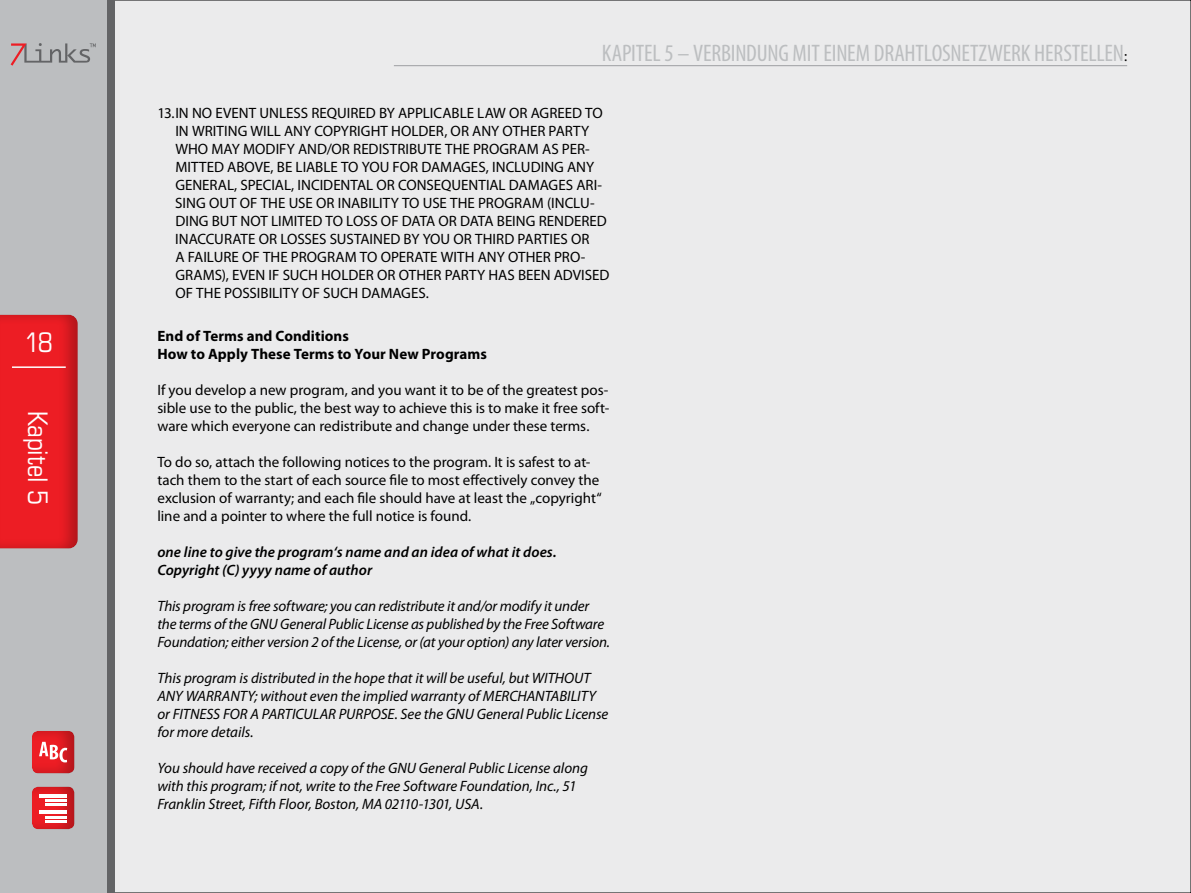
<style>
.page{position:relative;width:1191px;height:893px;background:#ebebec}
.page>*{position:absolute;margin:0;border:0;box-sizing:border-box;transform-origin:0 0}
.t1{font:condensed 27px "Eurostile";letter-spacing:-.01em;color:#fff}
.t2{font:condensed 24px "Myriad Pro";letter-spacing:-.005em;color:#bcbec0}
.t3{font:15px/18px "Myriad Pro";color:#000}
.t4{font:italic 15px/18px "Myriad Pro";letter-spacing:-.005em;color:#000}
.t5{font:italic 600 15px/18px "Myriad Pro";letter-spacing:.005em;color:#000}
.t6{font:700 15px/18px "Myriad Pro";letter-spacing:.005em;color:#000}
</style>
<div class="page">
<div style="left:34px;top:0;width:81px;height:893px;background:#636466"></div>
<div style="left:0;top:0;width:106px;height:893px;background:#bcbec0"></div>
<svg style="left:11px;top:43px;width:85px;height:23px"></svg>
<div style="left:0;top:315px;width:81px;height:235px;background:#000;opacity:.25"></div>
<hr style="left:12px;top:366px;width:54px;height:2px;background:#fff">
<div style="left:31px;top:730px;width:46px;height:45px;background:#000;opacity:.25"></div>
<svg style="left:39px;top:742px;width:28px;height:20px"></svg>
<div style="left:31px;top:786px;width:46px;height:43px;background:#000;opacity:.25"></div>
<hr style="left:39px;top:794px;width:28px;height:3px;background:#fff">
<hr style="left:39px;top:811px;width:28px;height:3px;background:#fff">
<hr style="left:45px;top:799px;width:22px;height:2px;background:#fff">
<hr style="left:45px;top:816px;width:22px;height:2px;background:#fff">
<hr style="left:45px;top:803px;width:22px;height:2px;background:#fff">
<hr style="left:45px;top:820px;width:22px;height:2px;background:#fff">
<hr style="left:394px;top:65px;width:733px;height:1px;background:#9d9fa2">
<h1 class="t1" style="left:25px;top:326px;width:29px">18</h1>
<h1 class="t1" style="left:54px;top:410px;width:96px;rotate:90deg">Kapitel 5</h1>
<h2 class="t2" style="left:602px;top:38px;width:20px">KAPITEL</h2>
<h2 class="t2" style="left:664px;top:38px;width:77px">5 – VERBINDUNG</h2>
<h2 class="t2" style="left:792px;top:38px;width:41px">MIT EINEM</h2>
<h2 class="t2" style="left:874px;top:38px;width:11px">DRAHTLOSNETZ</h2>
<h2 class="t2" style="left:987px;top:38px;width:57px">WERK HERSTELLEN</h2>
<p class="t3" style="left:1124px;top:47px;width:5px">:</p>
<p class="t3" style="left:157px;top:103px;width:26px">13.INN</p>
<p class="t3" style="left:202px;top:103px;width:38px">O EVENTUNLESS</p>
<p class="t3" style="left:311px;top:103px;width:156px">REQUI RED BY APPLICABLELA</p>
<p class="t3" style="left:493px;top:103px;width:73px">WOR AGREEDT</p>
<p class="t3" style="left:592px;top:103px;width:12px">O</p>
<p class="t3" style="left:175px;top:121px;width:45px">IN WRITING</p>
<p class="t3" style="left:250px;top:121px;width:20px">WILLAN</p>
<p class="t3" style="left:303px;top:121px;width:287px">Y COPYRIGHT HOLDER, OR ANY OTHER PARTY</p>
<p class="t3" style="left:175px;top:139px;width:129px">WHO MAY MODI FY AND</p>
<p class="t3" style="left:327px;top:139px;width:43px">/OR REDIST</p>
<p class="t3" style="left:397px;top:139px;width:28px">RIBUTET</p>
<p class="t3" style="left:453px;top:139px;width:139px">HE PROGRAM AS PER-</p>
<p class="t3" style="left:175px;top:157px;width:20px">MITTEDA</p>
<p class="t3" style="left:236px;top:157px;width:56px">BOVE, BELIA</p>
<p class="t3" style="left:315px;top:157px;width:16px">BLET</p>
<p class="t3" style="left:348px;top:157px;width:114px">O YOU FOR DAMAGES</p>
<p class="t3" style="left:486px;top:157px;width:38px">, INCLUDINGAN</p>
<p class="t3" style="left:586px;top:157px;width:10px">Y</p>
<p class="t3" style="left:175px;top:175px;width:10px">GENE</p>
<p class="t3" style="left:209px;top:175px;width:118px">RAL, SPECIAL, INCIDENTAL</p>
<p class="t3" style="left:376px;top:175px;width:84px">OR CONSEQUENTIALDA</p>
<p class="t3" style="left:527px;top:175px;width:21px">MAGESA</p>
<p class="t3" style="left:585px;top:175px;width:18px">RI-</p>
<p class="t3" style="left:175px;top:193px;width:7px">SING</p>
<p class="t3" style="left:209px;top:193px;width:76px">OUT OF THEUSE</p>
<p class="t3" style="left:316px;top:193px;width:26px">OR INA</p>
<p class="t3" style="left:360px;top:193px;width:67px">BILITY TO USET</p>
<p class="t3" style="left:458px;top:193px;width:138px">HE PROGRAM (INCLU-</p>
<p class="t3" style="left:175px;top:211px;width:8px">DING</p>
<p class="t3" style="left:212px;top:211px;width:17px">BUTN</p>
<p class="t3" style="left:250px;top:211px;width:51px">OTLIMITEDT</p>
<p class="t3" style="left:333px;top:211px;width:74px">O LOSS OF DATA</p>
<p class="t3" style="left:438px;top:211px;width:26px">OR DATA</p>
<p class="t3" style="left:497px;top:211px;width:16px">BEING</p>
<p class="t3" style="left:538px;top:211px;width:18px">RENDE</p>
<p class="t3" style="left:581px;top:211px;width:15px">RED</p>
<p class="t3" style="left:175px;top:229px;width:64px">INACCURATE</p>
<p class="t3" style="left:259px;top:229px;width:47px">OR LOSSESSUSTAINED</p>
<p class="t3" style="left:403px;top:229px;width:145px">BY YOU OR THIRD PARTIES</p>
<p class="t3" style="left:571px;top:229px;width:20px">OR</p>
<p class="t3" style="left:175px;top:247px;width:27px">A FAILU</p>
<p class="t3" style="left:223px;top:247px;width:198px">RE OF THE PROGRAM TO OPERATE</p>
<p class="t3" style="left:175px;top:247px;width:411px;text-indent:265px">WITH ANY OTHER PRO-<br>GRAMS), EVENI F SUCH HOLDER OR OTHER PARTY HAS BEENAD</p>
<p class="t3" style="left:573px;top:265px;width:15px">VISED</p>
<p class="t3" style="left:175px;top:283px;width:227px">OF THE POSSI BILITY OF SUCH DAMAGES</p>
<p class="t3" style="left:426px;top:283px;width:5px">.</p>
<p class="t6" style="left:157px;top:327px;width:331px">End of Terms and Conditions<br>How to Apply These Terms to Your New Programs</p>
<p class="t3" style="left:157px;top:381px;width:453px;text-align:justify">If you develop a new program, and you want it to be of the greatest pos&shy;sible use to the public, the best way to achieve this is to make it free soft&shy;ware which everyone can redistribute and change under these terms.</p>
<p class="t3" style="left:157px;top:453px;width:446px">To do so, attach the following notices to the program. It is safest to at&shy;tach them to the start of each source file to most effectively convey the exclusion of warranty; and each file should have at least the „copyright“ line and a pointer to where the full notice is found.</p>
<p class="t5" style="left:157px;top:543px;width:401px">one line to give the program‘s name and an idea of what it does.<br>Copyright (C) yyyy name of author</p>
<p class="t4" style="left:157px;top:597px;width:454px">This program is free software; you can redistribute it and/or modify it under the terms of the GNU General Public License as published by the Free Software<br>Foundation; either version 2 of the License, or (at your option) any later version.</p>
<p class="t4" style="left:157px;top:669px;width:440px">This program is distributed in the hope that it will be useful, but WITHOUT<br>ANY WARRANTY; without even the implied warranty of MERCHANTABILITY or FITNESS</p>
<p class="t4" style="left:157px;top:705px;width:452px;text-indent:66px">FOR A PARTICULAR PURPOSE. See the GNU General Public License for more details.</p>
<p class="t4" style="left:157px;top:759px;width:432px">You should have received a copy of the GNU General Public License along with this program; if not, write to the Free Software Foundation, Inc., 51<br>Franklin Street, Fifth Floor, Boston, MA 02110-1301, USA.</p>
</div>
